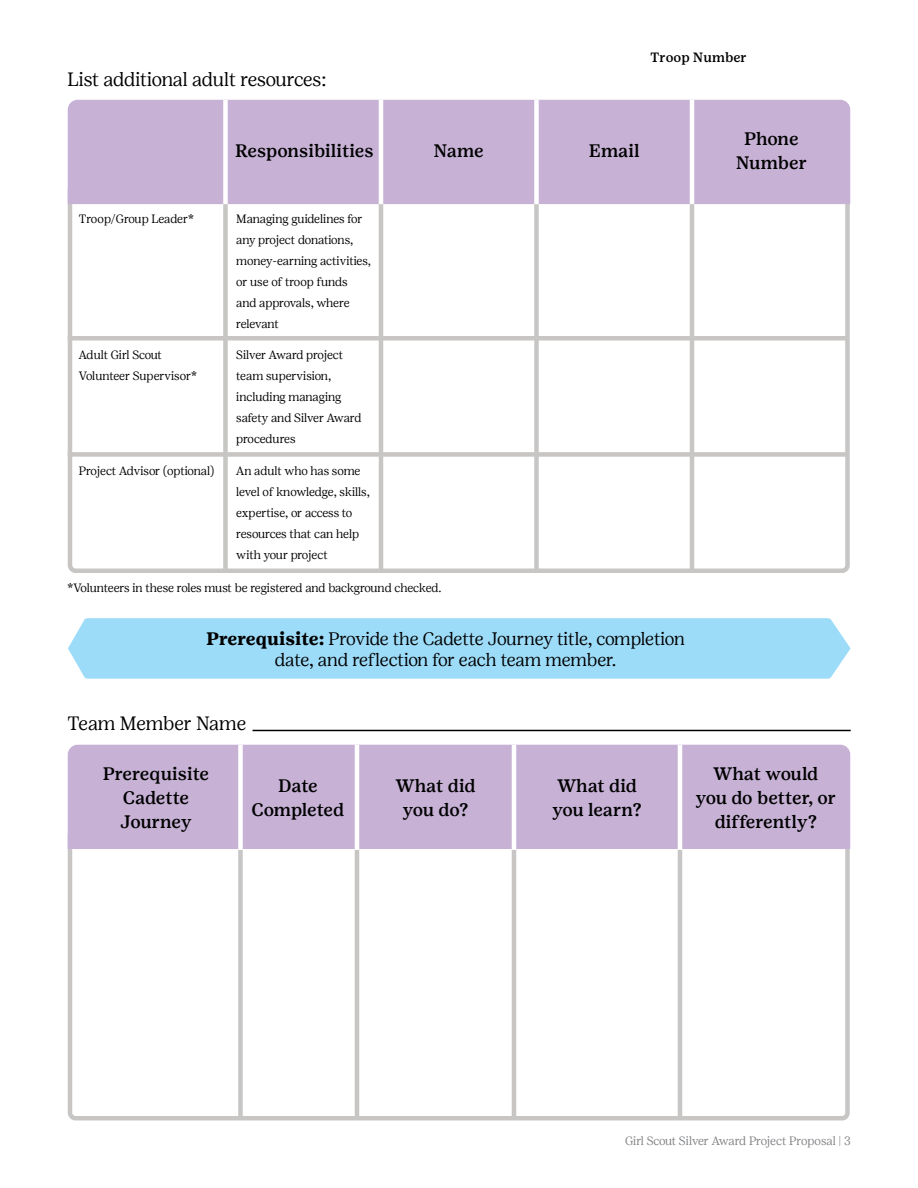
<style>
.page{position:relative;width:918px;height:1188px;background:#fff}
.page>*{position:absolute;margin:0;border:0;box-sizing:border-box;transform-origin:0 0}
.t1{font:300 19.2px "Girl Scout Display";color:#000}
.t2{font:500 18px/24px "Girl Scout Text";letter-spacing:-.005em;color:#000;text-align:center}
.t3{font:300 18px/21.6px "Girl Scout Display";letter-spacing:-.01em;color:#000;text-align:center}
.t4{font:500 13.5px "Girl Scout Text";color:#000}
.t5{font:300 12px/21px "Girl Scout Display";color:#000}
.t6{font:300 12px "Girl Scout Display";color:#808285}
.s1{font-family:"Girl Scout Text";font-weight:700}
</style>
<div class="page">
<div style="left:68px;top:618px;width:783px;height:61px;background:#9ddcf9"></div>
<svg style="left:67px;top:206px;width:783px;height:367px"></svg>
<div style="left:67px;top:99px;width:784px;height:107px;background:#c7b2d6"></div>
<div style="left:223px;top:204px;width:5px;height:366px;background:#c7c6c5"></div>
<div style="left:534px;top:204px;width:5px;height:366px;background:#c7c6c5"></div>
<hr style="left:379px;top:204px;width:4px;height:366px;background:#c7c6c5">
<hr style="left:690px;top:204px;width:4px;height:366px;background:#c7c6c5">
<div style="left:68px;top:336px;width:779px;height:5px;background:#c7c6c5"></div>
<div style="left:68px;top:452px;width:779px;height:5px;background:#c7c6c5"></div>
<div style="left:223px;top:100px;width:5px;height:104px;background:#fff"></div>
<hr style="left:379px;top:100px;width:4px;height:104px;background:#fff">
<div style="left:534px;top:100px;width:5px;height:104px;background:#fff"></div>
<hr style="left:690px;top:100px;width:4px;height:104px;background:#fff">
<hr style="left:253px;top:730px;width:598px;height:1px;background:#000">
<svg style="left:67px;top:851px;width:783px;height:270px"></svg>
<div style="left:67px;top:744px;width:784px;height:107px;background:#c7b2d6"></div>
<div style="left:238px;top:846px;width:5px;height:272px;background:#c7c6c5"></div>
<hr style="left:512px;top:846px;width:4px;height:272px;background:#c7c6c5">
<hr style="left:355px;top:846px;width:4px;height:272px;background:#c7c6c5">
<hr style="left:678px;top:846px;width:4px;height:272px;background:#c7c6c5">
<div style="left:238px;top:745px;width:5px;height:105px;background:#fff"></div>
<hr style="left:355px;top:745px;width:4px;height:105px;background:#fff">
<hr style="left:512px;top:745px;width:4px;height:105px;background:#fff">
<hr style="left:678px;top:745px;width:4px;height:105px;background:#fff">
<h1 class="t1" style="left:68px;top:67px;width:260px">List additional adult resources:</h1>
<p class="t4" style="left:651px;top:49px;width:98px">Troop Number</p>
<p class="t5" style="left:79px;top:208px;width:117px">Troop/Group Leader*</p>
<p class="t5" style="left:79px;top:344px;width:120px">Adult Girl Scout<br>Volunteer Supervisor*</p>
<p class="t5" style="left:79px;top:461px;width:137px">Project Advisor (optional)</p>
<h2 class="t2" style="left:235px;top:139px;width:140px">Responsibilities</h2>
<h2 class="t2" style="left:434px;top:139px;width:52px">Name</h2>
<h2 class="t2" style="left:589px;top:139px;width:52px">Email</h2>
<p class="t5" style="left:236px;top:208px;width:136px">Managing guidelines for any project donations, money-earning activities, or use of troop funds<br>and approvals, where relevant</p>
<p class="t5" style="left:236px;top:344px;width:127px">Silver Award project team supervision, including managing safety and Silver Award procedures</p>
<p class="t5" style="left:236px;top:461px;width:135px">An adult who has some level of knowledge, skills, expertise, or access to resources that can help with your project</p>
<p class="t5" style="left:68px;top:577px;width:376px">*Volunteers in these roles must be registered and background checked.</p>
<h2 class="t2" style="left:736px;top:127px;width:73px">Phone<br>Number</h2>
<h2 class="t3" style="left:206px;top:627px;width:480px"><span class="s1">Prerequisite:</span> Provide the Cadette Journey title, completion date, and reflection for each team member.</h2>
<h1 class="t1" style="left:68px;top:712px;width:180px">Team Member Name</h1>
<h2 class="t2" style="left:103px;top:761px;width:108px">Prerequisite<br>Cadette<br>Journey</h2>
<h2 class="t2" style="left:251px;top:773px;width:95px">Date<br>Completed</h2>
<h2 class="t2" style="left:396px;top:773px;width:82px">What did you do?</h2>
<h2 class="t2" style="left:552px;top:773px;width:91px;text-align:left">What did you learn?</h2>
<h2 class="t2" style="left:696px;top:761px;width:142px">What would you do better, or differently?</h2>
<p class="t6" style="left:625px;top:1134px;width:227px">Girl Scout Silver Award Project Proposal | 3</p>
</div>
